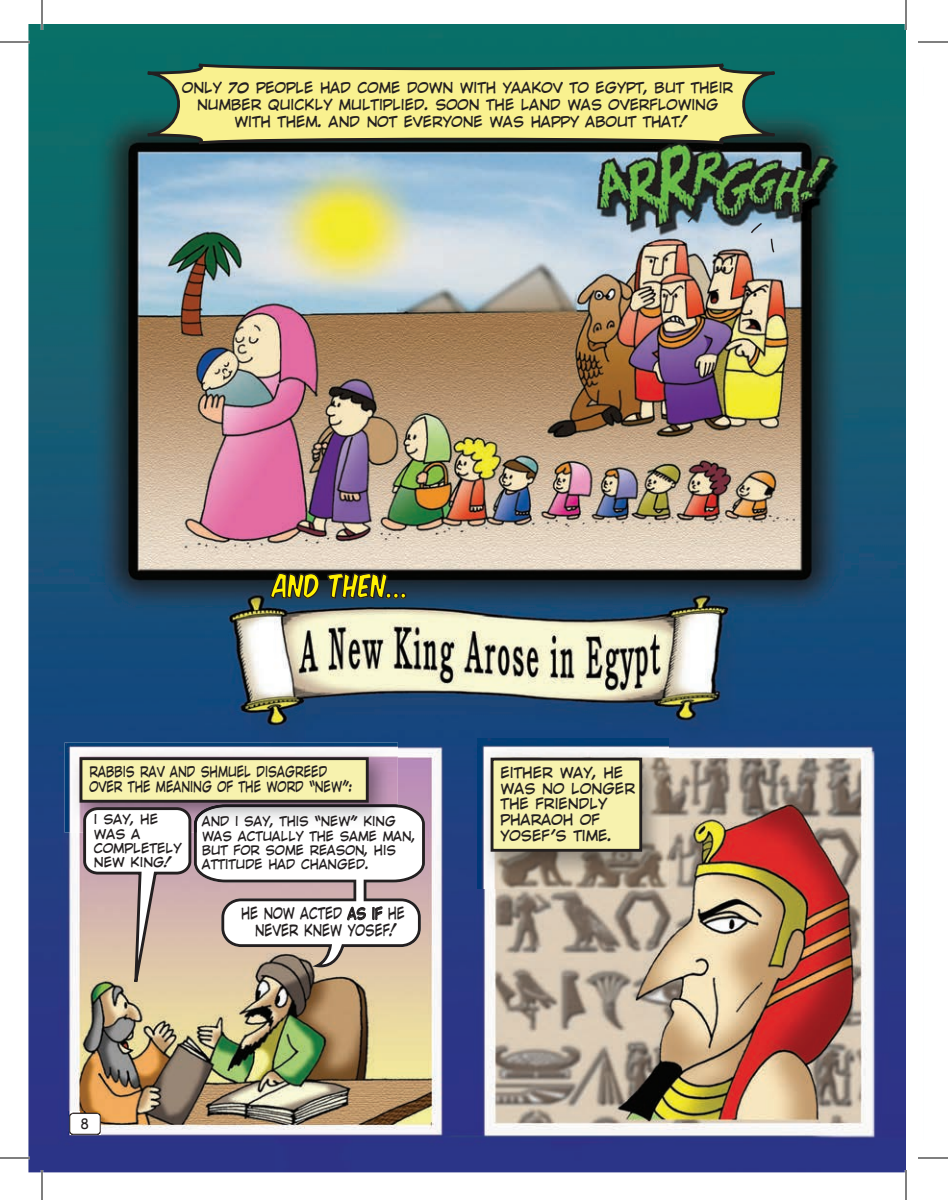
<style>
.page{position:relative;width:948px;height:1200px;background:#fff}
.page>*{position:absolute;margin:0;border:0;box-sizing:border-box;transform-origin:0 0}
.t1{font:27.6px "Komika Title Axis";color:#fff101;scale:.8 1}
.t2{font:15.4px/17px "Wild And Crazy";color:#231f20;text-align:center;scale:.8 1}
.t3{font:14.4px/15.8px "Wild And Crazy";color:#231f20}
.t4{font:14.4px/15.8px "Wild And Crazy";color:#231f20;scale:.8 1}
.t5{font:12.8px/14.4px "Wild And Crazy";color:#231f20}
</style>
<div class="page">
<img style="left:28px;top:24px;width:878px;height:1148px">
<img style="left:65px;top:742px;width:333px;height:91px">
<img style="left:477px;top:738px;width:192px;height:151px">
<div style="left:492px;top:759px;width:149px;height:91px;background:#f7f2ae"></div>
<div style="left:491px;top:758px;width:151px;height:94px;border:3px solid #231f20"></div>
<svg style="left:269px;top:534px;width:139px;height:99px"></svg>
<svg style="left:82px;top:755px;width:343px;height:268px"></svg>
<svg style="left:686px;top:208px;width:18px;height:16px"></svg>
<svg style="left:749px;top:221px;width:15px;height:14px"></svg>
<svg style="left:770px;top:237px;width:6px;height:17px"></svg>
<svg style="left:87px;top:60px;width:749px;height:88px"></svg>
<img style="left:69px;top:1112px;width:32px;height:23px">
<hr style="left:0;top:41px;width:30px;height:2px;background:#fff">
<hr style="left:0;top:1157px;width:30px;height:2px;background:#fff">
<hr style="left:41px;top:0;width:2px;height:30px;background:#fff">
<hr style="left:41px;top:1170px;width:2px;height:30px;background:#fff">
<hr style="left:905px;top:0;width:2px;height:30px;background:#fff">
<hr style="left:905px;top:1170px;width:2px;height:30px;background:#fff">
<hr style="left:0;top:42px;width:30px;height:1px;background:#000">
<hr style="left:918px;top:42px;width:30px;height:1px;background:#000">
<hr style="left:0;top:1158px;width:30px;height:1px;background:#000">
<hr style="left:918px;top:1158px;width:30px;height:1px;background:#000">
<hr style="left:42px;top:0;width:1px;height:30px;background:#000">
<hr style="left:42px;top:1170px;width:1px;height:30px;background:#000">
<hr style="left:906px;top:0;width:1px;height:30px;background:#000">
<hr style="left:906px;top:1170px;width:1px;height:30px;background:#000">
<svg style="left:81px;top:1118px;width:7px;height:11px"></svg>
<p class="t3" style="left:182px;top:79px;width:553px;line-height:17.2px;text-align:center">ONLY 70 PEOPLE HAD COME DOWN WITH YAAKOV TO EGYPT, BUT THEIR<br>NUMBER QUICKLY MULTIPLIED. SOON THE LAND WAS OVERFLOWING<br>WITH THEM. AND NOT EVERYONE WAS HAPPY ABOUT THAT!</p>
<h1 class="t1" style="left:273px;top:572px;width:172px">AND THEN...</h1>
<p class="t4" style="left:89px;top:764px;width:331px">RABBIS RAV AND SHMUEL DISAGREED<br>OVER THE MEANING OF THE WORD “NEW”:</p>
<p class="t5" style="left:94px;top:813px;width:89px">I SAY, HE<br>WAS A<br>COMPLETELY<br>NEW KING!</p>
<p class="t5" style="left:202px;top:814px;width:215px">AND I SAY, THIS “NEW” KING<br>WAS ACTUALLY THE SAME MAN,<br>BUT FOR SOME REASON, HIS<br>ATTITUDE HAD CHANGED.</p>
<p class="t2" style="left:241px;top:905px;width:206px">HE NOW ACTED AS IF HE<br>NEVER KNEW YOSEF!</p>
<p class="t3" style="left:501px;top:765px;width:136px">EITHER WAY, HE<br>WAS NO LONGER<br>THE FRIENDLY<br>PHARAOH OF<br>YOSEF'S TIME.</p>
</div>
